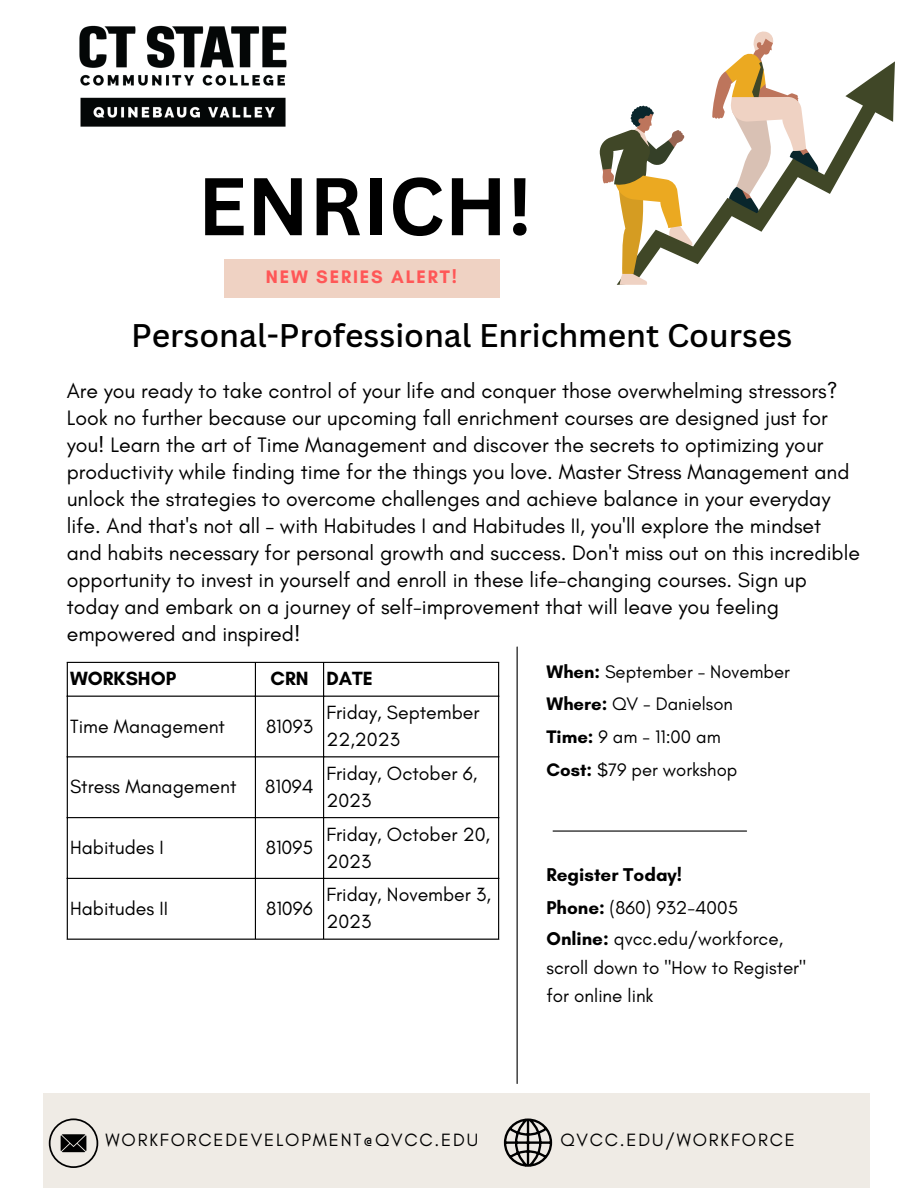
<style>
.page{position:relative;width:918px;height:1188px;background:#fff}
.page>*{position:absolute;margin:0;border:0;box-sizing:border-box;transform-origin:0 0}
.t1{font:700 79.8px "Canva Sans";color:#000}
.t2{font:500 31.8px "Canva Sans";color:#000}
.t3{font:21.3px/27px "Glacial Indifference";color:#000}
.t4{font:19.5px/27px "Glacial Indifference";color:#000}
.t5{font:700 19.5px "Glacial Indifference";color:#000}
.t6{font:18.9px/28.7px "Glacial Indifference";color:#000}
.t7{font:700 18.9px "Glacial Indifference";color:#000}
.t8{font:18.45px "Glacial Indifference";color:#000}
.t9{font:700 18.45px "Glacial Indifference";letter-spacing:.1em;color:#ff5757}
.t10{font:18.15px "Glacial Indifference";letter-spacing:.1em;color:#000}
.s1{font-weight:700}
</style>
<div class="page">
<div style="left:44px;top:1093px;width:825px;height:95px;background:#efebe5"></div>
<hr style="left:553px;top:830px;width:194px;height:2px;background:#000">
<hr style="left:517px;top:647px;width:1px;height:437px;background:#000">
<div style="left:224px;top:259px;width:275px;height:39px;background:#efd2c3"></div>
<svg style="left:819px;top:61px;width:76px;height:133px"></svg>
<svg style="left:599px;top:31px;width:220px;height:254px"></svg>
<hr style="left:67px;top:663px;width:1px;height:276px;background:#000">
<hr style="left:255px;top:663px;width:1px;height:276px;background:#000">
<hr style="left:323px;top:663px;width:1px;height:276px;background:#000">
<hr style="left:498px;top:663px;width:1px;height:276px;background:#000">
<hr style="left:67px;top:662px;width:432px;height:1px;background:#000">
<hr style="left:67px;top:696px;width:432px;height:1px;background:#000">
<hr style="left:67px;top:756px;width:432px;height:1px;background:#000">
<hr style="left:67px;top:817px;width:432px;height:1px;background:#000">
<hr style="left:67px;top:878px;width:432px;height:1px;background:#000">
<hr style="left:67px;top:939px;width:432px;height:1px;background:#000">
<svg style="left:49px;top:1118px;width:49px;height:50px"></svg>
<svg style="left:504px;top:1118px;width:48px;height:49px"></svg>
<img style="left:79px;top:25px;width:208px;height:102px">
<p class="t1" style="left:198px;top:150px;width:336px">ENRICH!</p>
<p class="t9" style="left:266px;top:266px;width:193px">NEW SERIES ALERT!</p>
<p class="t2" style="left:131px;top:313px;width:663px">Personal-Professional Enrichment Courses</p>
<p class="t3" style="left:67px;top:377px;width:795px">Are you ready to take control of your life and conquer those overwhelming stressors?<br>Look no further because our upcoming fall enrichment courses are designed just for you! Learn the art of Time Management and discover the secrets to optimizing your productivity while finding time for the things you love. Master Stress Management and unlock the strategies to overcome challenges and achieve balance in your everyday life. And that's not all – with Habitudes I and Habitudes II, you'll explore the mindset and habits necessary for personal growth and success. Don't miss out on this incredible opportunity to invest in yourself and enroll in these life-changing courses. Sign up today and embark on a journey of self-improvement that will leave you feeling empowered and inspired!</p>
<p class="t8" style="left:546px;top:660px;width:245px"><span class="s1">When:</span> September - November</p>
<p class="t8" style="left:546px;top:693px;width:188px"><span class="s1">Where:</span> QV - Danielson</p>
<p class="t8" style="left:546px;top:725px;width:176px"><span class="s1">Time:</span> 9 am - 11:00 am</p>
<p class="t8" style="left:546px;top:758px;width:192px"><span class="s1">Cost:</span> $79 per workshop</p>
<p class="t5" style="left:70px;top:667px;width:108px">WORKSHOP</p>
<p class="t5" style="left:271px;top:667px;width:39px">CRN</p>
<p class="t5" style="left:326px;top:667px;width:48px">DATE</p>
<p class="t4" style="left:70px;top:712px;width:156px">Time Management</p>
<p class="t4" style="left:266px;top:712px;width:48px">81093</p>
<p class="t4" style="left:326px;top:699px;width:155px">Friday, September<br>22,2023</p>
<p class="t4" style="left:326px;top:760px;width:152px">Friday, October 6,<br>2023</p>
<p class="t4" style="left:70px;top:773px;width:168px">Stress Management</p>
<p class="t4" style="left:265px;top:773px;width:50px">81094</p>
<p class="t4" style="left:70px;top:834px;width:95px">Habitudes I</p>
<p class="t4" style="left:266px;top:834px;width:49px">81095</p>
<p class="t4" style="left:70px;top:895px;width:100px">Habitudes II</p>
<p class="t4" style="left:266px;top:895px;width:48px">81096</p>
<p class="t4" style="left:326px;top:820px;width:165px">Friday, October 20,<br>2023</p>
<p class="t4" style="left:326px;top:881px;width:166px">Friday, November 3,<br>2023</p>
<p class="t7" style="left:546px;top:863px;width:137px">Register Today!</p>
<p class="t6" style="left:546px;top:893px;width:193px"><span class="s1">Phone:</span> (860) 932-4005</p>
<p class="t6" style="left:546px;top:924px;width:261px"><span class="s1">Online:</span> qvcc.edu/workforce, scroll down to "How to Register" for online link</p>
<p class="t10" style="left:106px;top:1129px;width:374px">WORKFORCEDEVELOPMENT@QVCC.EDU</p>
<p class="t10" style="left:560px;top:1129px;width:236px">QVCC.EDU/WORKFORCE</p>
</div>
